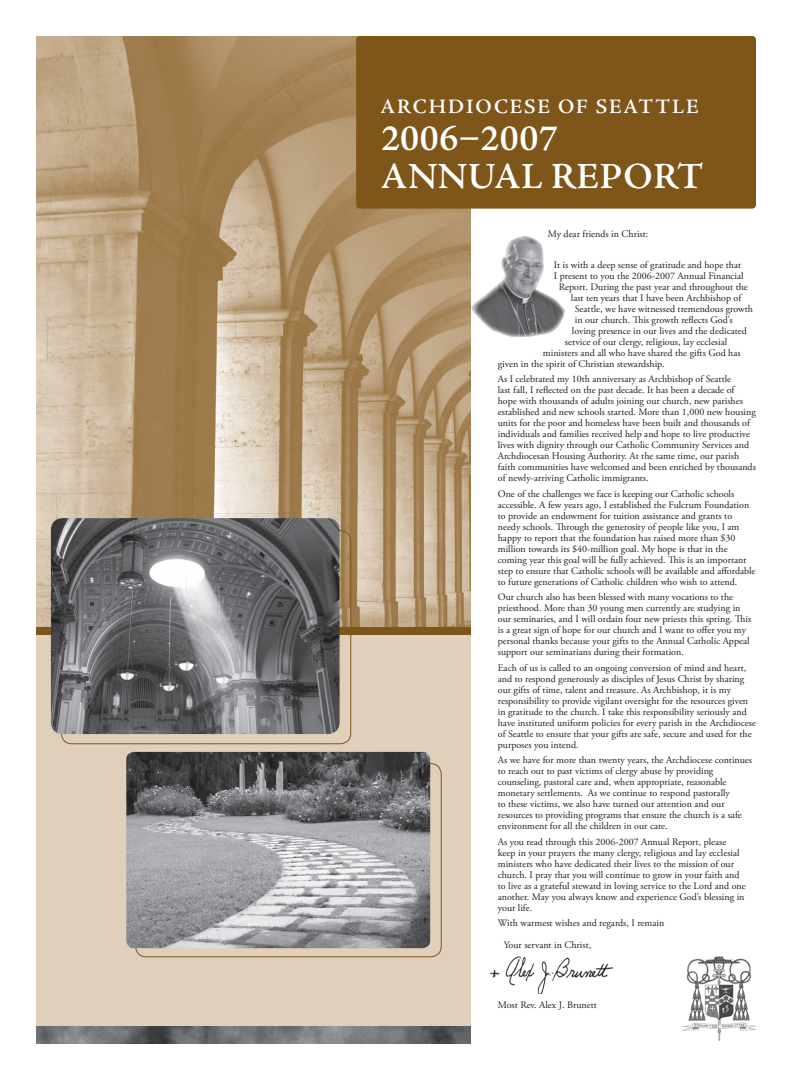
<style>
.page{position:relative;width:792px;height:1080px;background:#fff}
.page>*{position:absolute;margin:0;border:0;box-sizing:border-box;transform-origin:0 0}
.t1{font:600 37.1px/37.5px "Adobe Jenson Pro";letter-spacing:.015em;color:#fff}
.t2{font:600 20.6px "Adobe Jenson Pro";letter-spacing:.095em;color:#fff}
.t3{font:10px/11px "Adobe Garamond Pro";color:#231f20}
</style>
<div class="page">
<img style="left:36px;top:36px;width:434px;height:591px">
<div style="left:36px;top:633px;width:434px;height:411px;background:#dfcfbb"></div>
<div style="left:36px;top:627px;width:434px;height:8px;background:#7f5619"></div>
<img style="left:490px;top:957px;width:123px;height:37px">
<img style="left:683px;top:956px;width:73px;height:85px">
<div style="left:356px;top:36px;width:400px;height:173px;background:#7f5619;border-radius:4px"></div>
<img style="left:36px;top:1026px;width:434px;height:18px">
<img style="left:470px;top:236px;width:95px;height:101px">
<img style="left:51px;top:518px;width:289px;height:216px">
<img style="left:126px;top:752px;width:304px;height:196px">
<p class="t2" style="left:381px;top:95px;width:319px">ARCHDIOCESE OF SEATTLE</p>
<p class="t1" style="left:381px;top:120px;width:325px">2006–2007<br>ANNUAL REPORT</p>
<p class="t3" style="left:548px;top:228px;width:102px">My dear friends in Christ:</p>
<p class="t3" style="left:554px;top:259px;width:189px">It is with a deep sense of gratitude and hope that</p>
<p class="t3" style="left:554px;top:270px;width:191px">I present to you the 2006-2007 Annual Financial</p>
<p class="t3" style="left:559px;top:281px;width:190px">Report. During the past year and throughout the</p>
<p class="t3" style="left:571px;top:292px;width:172px">last ten years that I have been Archbishop of</p>
<p class="t3" style="left:575px;top:303px;width:180px">Seattle, we have witnessed tremendous growth</p>
<p class="t3" style="left:575px;top:314px;width:159px">in our church. This growth reflects God’s</p>
<p class="t3" style="left:572px;top:325px;width:176px">loving presence in our lives and the dedicated</p>
<p class="t3" style="left:565px;top:336px;width:164px">service of our clergy, religious, lay ecclesial</p>
<p class="t3" style="left:543px;top:347px;width:199px">ministers and all who have shared the gifts God has</p>
<p class="t3" style="left:498px;top:358px;width:168px">given in the spirit of Christian stewardship.</p>
<p class="t3" style="left:498px;top:374px;width:260px">As I celebrated my 10th anniversary as Archbishop of Seattle<br>last fall, I reflected on the past decade. It has been a decade of hope with thousands of adults joining our church, new parishes established and new schools started. More than 1,000 new housing units for the poor and homeless have been built and thousands of individuals and families received help and hope to live productive lives with dignity through our Catholic Community Services and Archdiocesan Housing Authority. At the same time, our parish faith communities have welcomed and been enriched by thousands of newly-arriving Catholic immigrants.</p>
<p class="t3" style="left:498px;top:488px;width:259px">One of the challenges we face is keeping our Catholic schools accessible. A few years ago, I established the Fulcrum Foundation to provide an endowment for tuition assistance and grants to needy schools. Through the generosity of people like you, I am happy to report that the foundation has raised more than $30 million towards its $40-million goal. My hope is that in the coming year this goal will be fully achieved. This is an important step to ensure that Catholic schools will be available and affordable to future generations of Catholic children who wish to attend.</p>
<p class="t3" style="left:498px;top:592px;width:255px">Our church also has been blessed with many vocations to the priesthood. More than 30 young men currently are studying in our seminaries, and I will ordain four new priests this spring. This is a great sign of hope for our church and I want to offer you my personal thanks because your gifts to the Annual Catholic Appeal support our seminarians during their formation.</p>
<p class="t3" style="left:498px;top:662px;width:260px">Each of us is called to an ongoing conversion of mind and heart, and to respond generously as disciples of Jesus Christ by sharing our gifts of time, talent and treasure. As Archbishop, it is my responsibility to provide vigilant oversight for the resources given in gratitude to the church. I take this responsibility seriously and have instituted uniform policies for every parish in the Archdiocese of Seattle to ensure that your gifts are safe, secure and used for the purposes you intend.</p>
<p class="t3" style="left:498px;top:755px;width:256px">As we have for more than twenty years, the Archdiocese continues to reach out to past victims of clergy abuse by providing counseling, pastoral care and, when appropriate, reasonable monetary settlements. As we continue to respond pastorally<br>to these victims, we also have turned our attention and our resources to providing programs that ensure the church is a safe environment for all the children in our care.</p>
<p class="t3" style="left:498px;top:836px;width:249px">As you read through this 2006-2007 Annual Report, please keep in your prayers the many clergy, religious and lay ecclesial ministers who have dedicated their lives to the mission of our church. I pray that you will continue to grow in your faith and to live as a grateful steward in loving service to the Lord and one another. May you always know and experience God’s blessing in your life.</p>
<p class="t3" style="left:498px;top:918px;width:168px">With warmest wishes and regards, I remain</p>
<p class="t3" style="left:504px;top:940px;width:89px">Your servant in Christ,</p>
<p class="t3" style="left:498px;top:999px;width:101px">Most Rev. Alex J. Brunett</p>
</div>
